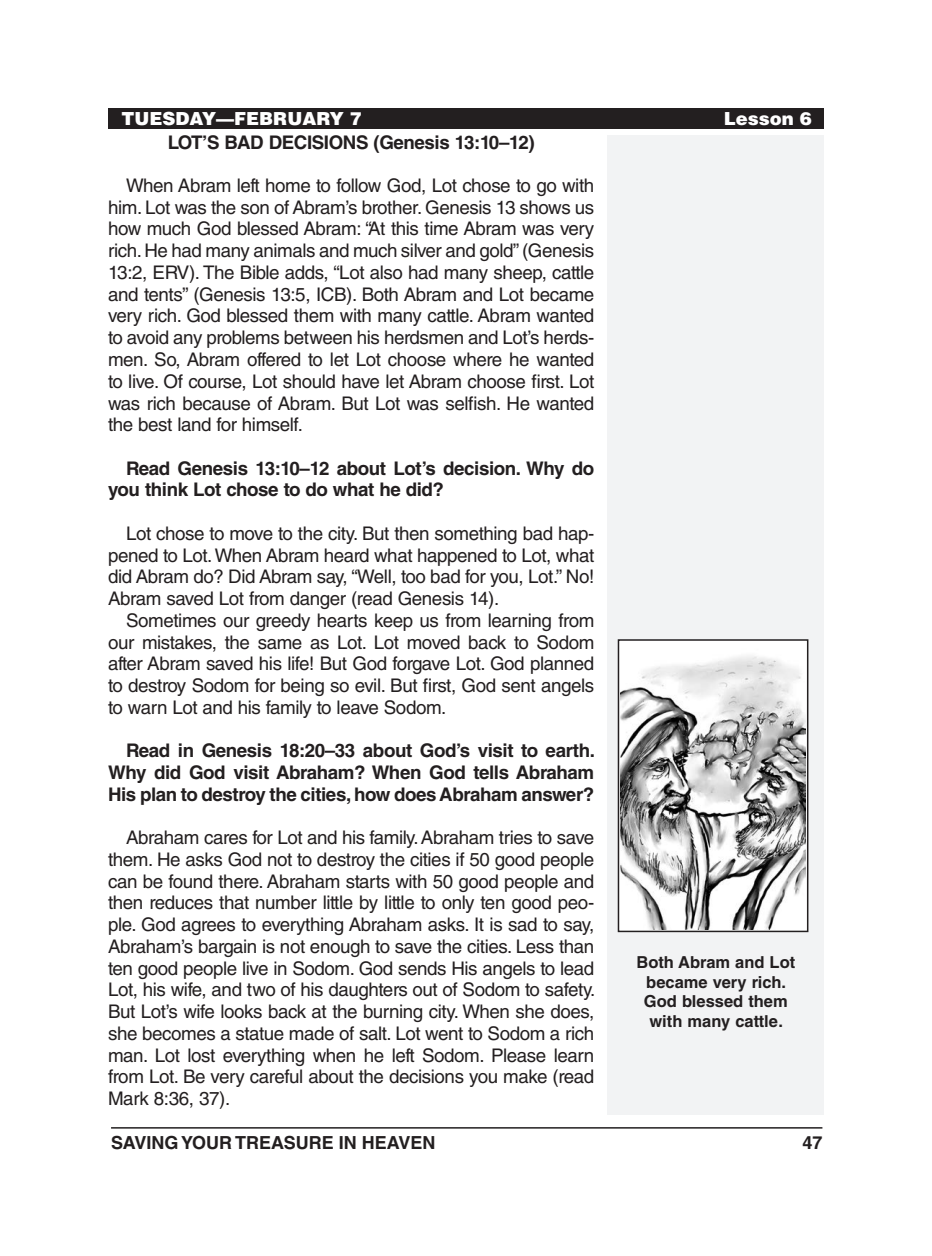
<style>
.page{position:relative;width:932px;height:1256px;background:#fff}
.page>*{position:absolute;margin:0;border:0;box-sizing:border-box;transform-origin:0 0}
.Body_Text_SpaceBefor{font:18.75px/21.8px "Helvetica LT Std";letter-spacing:-.02em;color:#231f20;text-align:justify}
.Body_Text{font:18.75px/21.8px "Helvetica LT Std";letter-spacing:-.02em;color:#231f20;text-align:justify}
.Body_Text_Bold_Space{font:700 18.75px/21.8px "Helvetica LT Std";letter-spacing:-.02em;color:#231f20}
.Subheadings{font:700 18.75px "Helvetica LT Std";letter-spacing:-.02em;color:#231f20}
.t1{font:700 18px "Helvetica LT Std";color:#231f20}
.Running_Head_-_Right{font:900 18px "Helvetica LT Std";color:#fff}
.Image_Captions{font:700 16.5px/19.5px "Helvetica LT Std";color:#231f20;text-align:center}
</style>
<div class="page">
<hr style="left:111px;top:1127px;width:711px;height:1px;background:#231f20">
<div style="left:608px;top:135px;width:216px;height:979px;background:#f2f3f4"></div>
<div style="left:108px;top:108px;width:716px;height:20px;background:#231f20"></div>
<img style="left:620px;top:643px;width:185px;height:286px">
<div style="left:617px;top:639px;width:191px;height:293px;border:2px solid #231f20"></div>
<p class="Running_Head_-_Right" style="left:122px;top:106px;width:242px">TUESDAY—FEBRUARY 7</p>
<p class="Running_Head_-_Right" style="left:723px;top:106px;width:90px">Lesson 6</p>
<p class="Subheadings" style="left:168px;top:130px;width:368px">LOT’S BAD DECISIONS (Genesis 13:10–12)</p>
<p class="Body_Text_SpaceBefor" style="left:108px;top:174px;width:488px;text-indent:18px">When Abram left home to follow God, Lot chose to go with him. Lot was the son of Abram’s brother. Genesis 13 shows us how much God blessed Abram: “At this time Abram was very rich. He had many animals and much silver and gold” (Genesis 13:2, ERV). The Bible adds, “Lot also had many sheep, cattle and tents” (Genesis 13:5, ICB). Both Abram and Lot became very rich. God blessed them with many cattle. Abram wanted to avoid any problems between his herdsmen and Lot’s herds&shy;men. So, Abram offered to let Lot choose where he wanted to live. Of course, Lot should have let Abram choose first. Lot was rich because of Abram. But Lot was selfish. He wanted the best land for himself.</p>
<p class="Body_Text_Bold_Space" style="left:108px;top:457px;width:488px;text-indent:18px">Read Genesis 13:10–12 about Lot’s decision. Why do you think Lot chose to do what he did?</p>
<p class="Body_Text_SpaceBefor" style="left:108px;top:522px;width:488px;text-indent:18px">Lot chose to move to the city. But then something bad hap&shy;pened to Lot. When Abram heard what happened to Lot, what did Abram do? Did Abram say, “Well, too bad for you, Lot.” No!<br>Abram saved Lot from danger (read Genesis 14).</p>
<p class="Body_Text" style="left:108px;top:609px;width:488px;text-indent:18px">Sometimes our greedy hearts keep us from learning from our mistakes, the same as Lot. Lot moved back to Sodom after Abram saved his life! But God forgave Lot. God planned to destroy Sodom for being so evil. But first, God sent angels to warn Lot and his family to leave Sodom.</p>
<p class="Body_Text_Bold_Space" style="left:108px;top:739px;width:488px;text-align:justify;text-indent:18px">Read in Genesis 18:20–33 about God’s visit to earth.<br>Why did God visit Abraham? When God tells Abraham His plan to destroy the cities, how does Abraham answer?</p>
<p class="Body_Text_SpaceBefor" style="left:108px;top:826px;width:489px;text-indent:18px">Abraham cares for Lot and his family. Abraham tries to save them. He asks God not to destroy the cities if 50 good people can be found there. Abraham starts with 50 good people and then reduces that number little by little to only ten good peo&shy;ple. God agrees to everything Abraham asks. It is sad to say, Abraham’s bargain is not enough to save the cities. Less than ten good people live in Sodom. God sends His angels to lead Lot, his wife, and two of his daughters out of Sodom to safety.<br>But Lot’s wife looks back at the burning city. When she does, she becomes a statue made of salt. Lot went to Sodom a rich man. Lot lost everything when he left Sodom. Please learn from Lot. Be very careful about the decisions you make (read Mark 8:36, 37).</p>
<p class="Image_Captions" style="left:636px;top:952px;width:160px">Both Abram and Lot became very rich.</p>
<p class="Image_Captions" style="left:644px;top:991px;width:145px">God blessed them</p>
<p class="Image_Captions" style="left:649px;top:1010px;width:135px">with many cattle.</p>
<p class="t1" style="left:111px;top:1131px;width:326px">SAVING YOUR TREASURE IN HEAVEN</p>
<p class="t1" style="left:802px;top:1131px;width:22px">47</p>
</div>
